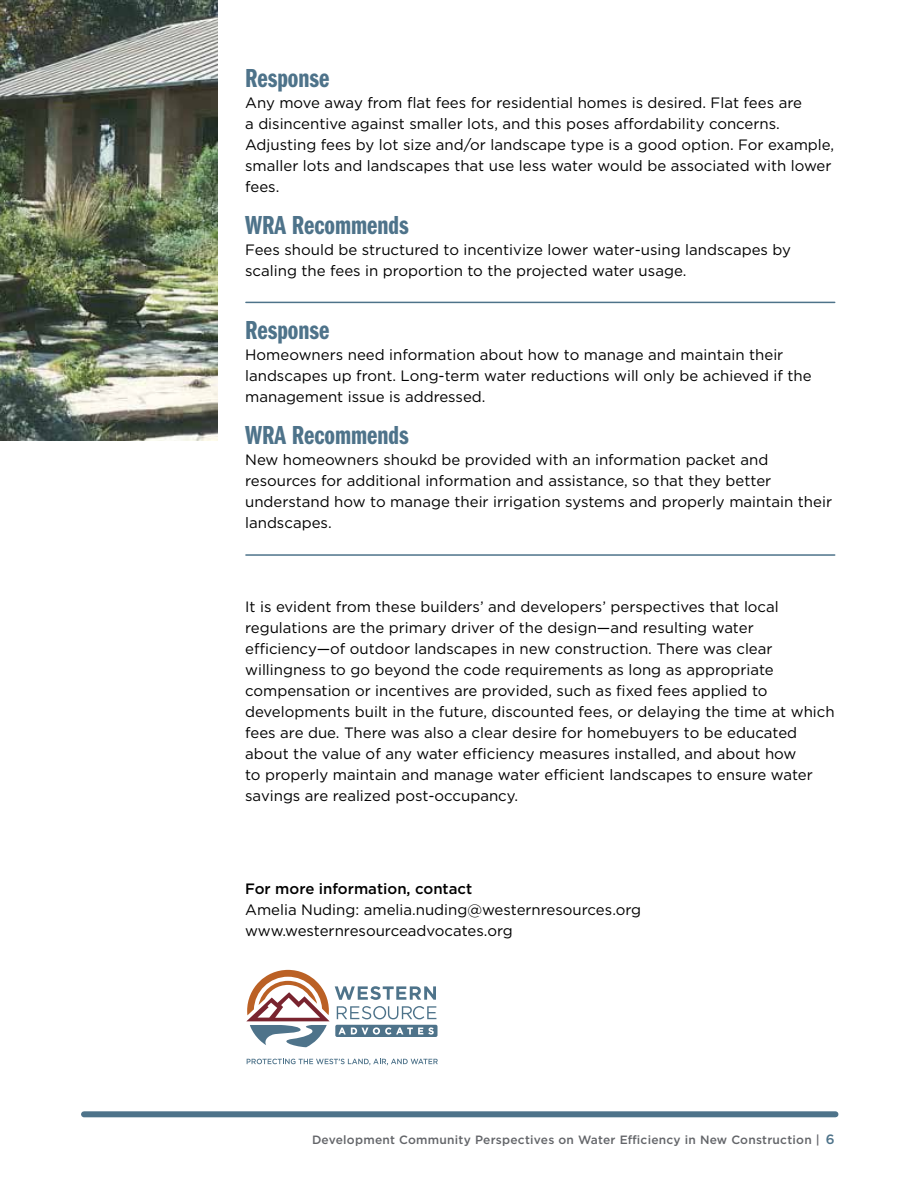
<style>
.page{position:relative;width:918px;height:1188px;background:#fff}
.page>*{position:absolute;margin:0;border:0;box-sizing:border-box;transform-origin:0 0}
.t1{font:27px "Franklin Gothic Demi Cmpr";color:#4e738a}
.t2{font:15px/21px "Gotham";color:#000}
.t3{font:500 15px "Gotham";color:#000}
.t4{font:500 12px "Gotham";letter-spacing:.02em;color:#636569}
.s1{font-size:13.5px;color:#4e738a}
</style>
<div class="page">
<img style="left:0;top:0;width:217px;height:441px">
<svg style="left:247px;top:1059px;width:191px;height:6px"></svg>
<svg style="left:246px;top:970px;width:192px;height:77px"></svg>
<div style="left:84px;top:1111px;width:752px;height:6px;background:#4e738a"></div>
<hr style="left:246px;top:302px;width:589px;height:1px;background:#4e738a">
<hr style="left:246px;top:554px;width:589px;height:2px;background:#4e738a">
<h1 class="t1" style="left:245px;top:63px;width:86px">Response</h1>
<p class="t2" style="left:245px;top:92px;width:591px">Any move away from flat fees for residential homes is desired. Flat fees are<br>a disincentive against smaller lots, and this poses affordability concerns.<br>Adjusting fees by lot size and/or landscape type is a good option. For example, smaller lots and landscapes that use less water would be associated with lower fees.</p>
<h1 class="t1" style="left:245px;top:210px;width:165px">WRA Recommends</h1>
<p class="t2" style="left:245px;top:239px;width:547px">Fees should be structured to incentivize lower water-using landscapes by scaling the fees in proportion to the projected water usage.</p>
<h1 class="t1" style="left:245px;top:315px;width:86px">Response</h1>
<p class="t2" style="left:245px;top:344px;width:568px">Homeowners need information about how to manage and maintain their landscapes up front. Long-term water reductions will only be achieved if the management issue is addressed.</p>
<h1 class="t1" style="left:245px;top:420px;width:165px">WRA Recommends</h1>
<p class="t2" style="left:245px;top:449px;width:588px">New homeowners shoukd be provided with an information packet and resources for additional information and assistance, so that they better understand how to manage their irrigation systems and properly maintain their landscapes.</p>
<p class="t2" style="left:245px;top:596px;width:591px">It is evident from these builders’ and developers’ perspectives that local regulations are the primary driver of the design—and resulting water efficiency—of outdoor landscapes in new construction. There was clear willingness to go beyond the code requirements as long as appropriate compensation or incentives are provided, such as fixed fees applied to developments built in the future, discounted fees, or delaying the time at which fees are due. There was also a clear desire for homebuyers to be educated about the value of any water efficiency measures installed, and about how<br>to properly maintain and manage water efficient landscapes to ensure water savings are realized post-occupancy.</p>
<p class="t3" style="left:245px;top:879px;width:229px">For more information, contact</p>
<p class="t2" style="left:245px;top:899px;width:397px">Amelia Nuding: amelia.nuding@westernresources.org www.westernresourceadvocates.org</p>
<p class="t4" style="left:312px;top:1132px;width:524px">Development Community Perspectives on Water Efficiency in New Construction | <span class="s1">6</span></p>
</div>
